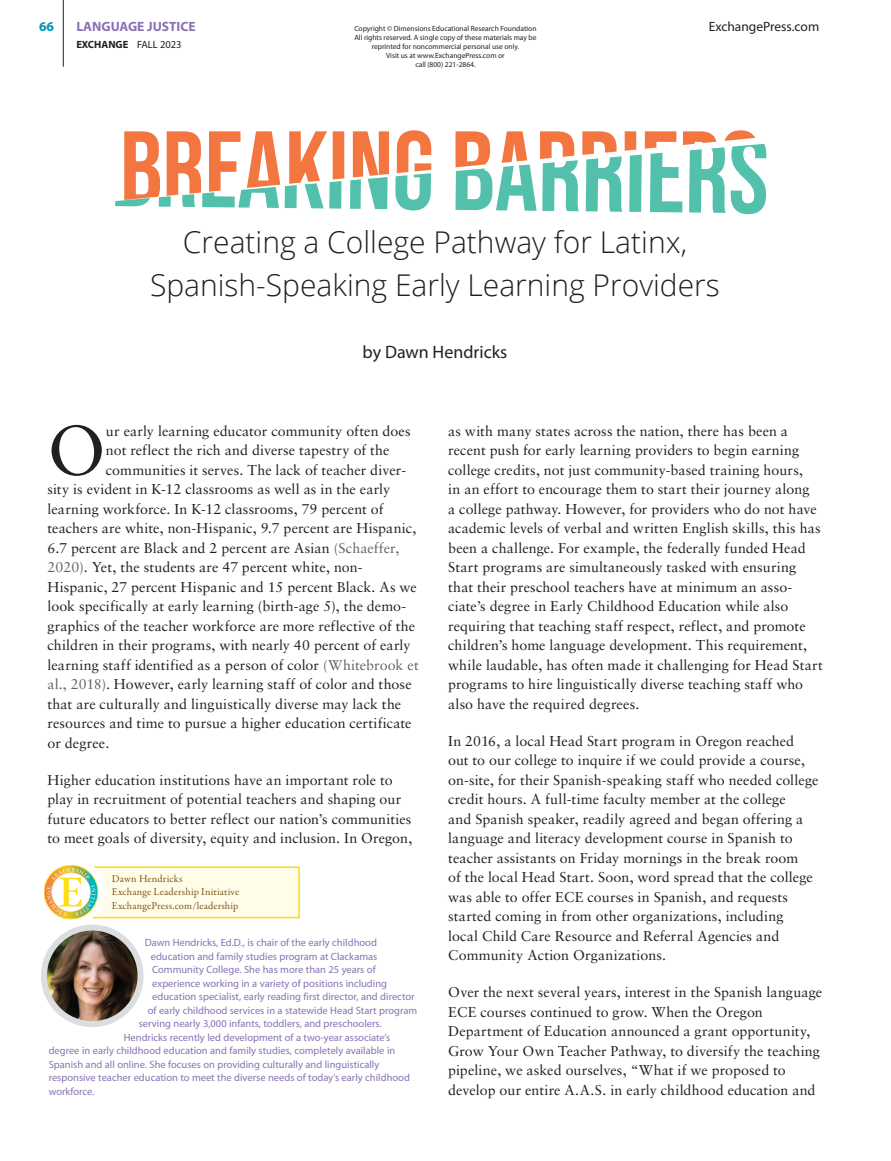
<style>
.page{position:relative;width:891px;height:1161px;background:#fff}
.page>*{position:absolute;margin:0;border:0;box-sizing:border-box;transform-origin:0 0}
.t1{font:70.05px "Sabon LT Pro";color:#231f20}
.t2{font:300 30px/43.5px "Open Sans";color:#231f20;text-align:center}
.t3{font:18px "Myriad Pro";color:#231f20}
.t4{font:14.25px/19.5px "Sabon LT Pro";letter-spacing:.005em;color:#231f20}
.t5{font:13.5px "Myriad Pro";color:#231f20}
.t6{font:700 13.5px "Myriad Pro";color:#8972b3}
.t7{font:700 13.5px "Myriad Pro";color:#0093b4}
.t8{font:10.5px "Myriad Pro";color:#8972b3}
.t9{font:10.5px/13.5px "Garamond Premr Pro";letter-spacing:.015em;color:#7e5521}
.t10{font:700 10.5px "Myriad Pro";color:#231f20}
.t11{font:7.5px/9px "Myriad Pro";color:#231f20;text-align:center}
.s1{font-weight:400}
.s2{color:#636366}
</style>
<div class="page">
<img style="left:44px;top:928px;width:97px;height:96px;border-radius:48px">
<div style="left:41px;top:925px;width:103px;height:102px;border:6px solid #dcdddf;border-radius:50%"></div>
<svg style="left:395px;top:130px;width:36px;height:81px"></svg>
<svg style="left:350px;top:131px;width:39px;height:78px"></svg>
<svg style="left:115px;top:131px;width:229px;height:78px"></svg>
<svg style="left:455px;top:130px;width:311px;height:84px"></svg>
<div style="left:70px;top:867px;width:230px;height:51px;background:#fffde7;border:2px solid #ffdc01"></div>
<div style="left:37px;top:858px;width:68px;height:68px;background:#fff;border-radius:50%"></div>
<svg style="left:44px;top:865px;width:54px;height:55px"></svg>
<hr style="left:63px;top:0;width:1px;height:67px;background:#231f20">
<p class="t7" style="left:39px;top:18px;width:16px">66</p>
<p class="t6" style="left:76px;top:18px;width:121px">LANGUAGE JUSTICE</p>
<p class="t5" style="left:709px;top:18px;width:112px">ExchangePress.com</p>
<p class="t10" style="left:76px;top:37px;width:107px">EXCHANGE <span class="s1">FALL 2023</span></p>
<p class="t11" style="left:354px;top:24px;width:184px">Copyright © Dimensions Educational Research Foundation All rights reserved. A single copy of these materials may be reprinted for noncommercial personal use only.<br>Visit us at www.ExchangePress.com or<br>call (800) 221-2864.</p>
<h2 class="t2" style="left:150px;top:219px;width:571px">Creating a College Pathway for Latinx,<br>Spanish-Speaking Early Learning Providers</h2>
<p class="t3" style="left:363px;top:341px;width:146px">by Dawn Hendricks</p>
<h1 class="t1" style="left:47px;top:406px;width:60px">O</h1>
<p class="t4" style="left:106px;top:421px;width:306px">ur early learning educator community often does</p>
<p class="t4" style="left:106px;top:440px;width:285px">not reflect the rich and diverse tapestry of the</p>
<p class="t4" style="left:106px;top:460px;width:302px">communities it serves. The lack of teacher diver-</p>
<p class="t4" style="left:47px;top:479px;width:344px">sity is evident in K-12 classrooms as well as in the early</p>
<p class="t4" style="left:47px;top:499px;width:337px">learning workforce. In K-12 classrooms, 79 percent of</p>
<p class="t4" style="left:47px;top:518px;width:371px">teachers are white, non-Hispanic, 9.7 percent are Hispanic,</p>
<p class="t4" style="left:47px;top:538px;width:353px">6.7 percent are Black and 2 percent are Asian <span class="s2">(Schaeffer,</span></p>
<p class="t4" style="left:47px;top:557px;width:317px"><span class="s2">2020)</span>. Yet, the students are 47 percent white, non-</p>
<p class="t4" style="left:47px;top:577px;width:371px">Hispanic, 27 percent Hispanic and 15 percent Black. As we</p>
<p class="t4" style="left:47px;top:596px;width:360px">look specifically at early learning (birth-age 5), the demo-</p>
<p class="t4" style="left:47px;top:616px;width:369px">graphics of the teacher workforce are more reflective of the</p>
<p class="t4" style="left:47px;top:635px;width:365px">children in their programs, with nearly 40 percent of early</p>
<p class="t4" style="left:47px;top:655px;width:373px">learning staff identified as a person of color <span class="s2">(Whitebrook et</span></p>
<p class="t4" style="left:47px;top:674px;width:366px"><span class="s2">al., 2018)</span>. However, early learning staff of color and those</p>
<p class="t4" style="left:47px;top:694px;width:355px">that are culturally and linguistically diverse may lack the</p>
<p class="t4" style="left:47px;top:713px;width:366px">resources and time to pursue a higher education certificate</p>
<p class="t4" style="left:47px;top:733px;width:63px">or degree.</p>
<p class="t4" style="left:47px;top:770px;width:366px">Higher education institutions have an important role to play in recruitment of potential teachers and shaping our future educators to better reflect our nation’s communities to meet goals of diversity, equity and inclusion. In Oregon,</p>
<p class="t9" style="left:112px;top:872px;width:129px">Dawn Hendricks<br>Exchange Leadership Initiative<br>ExchangePress.com/leadership</p>
<p class="t8" style="left:145px;top:936px;width:234px">Dawn Hendricks, Ed.D., is chair of the early childhood</p>
<p class="t8" style="left:151px;top:950px;width:228px">education and family studies program at Clackamas</p>
<p class="t8" style="left:152px;top:963px;width:225px">Community College. She has more than 25 years of</p>
<p class="t8" style="left:152px;top:977px;width:236px">experience working in a variety of positions including</p>
<p class="t8" style="left:152px;top:990px;width:264px">education specialist, early reading first director, and director</p>
<p class="t8" style="left:148px;top:1004px;width:271px">of early childhood services in a statewide Head Start program</p>
<p class="t8" style="left:139px;top:1017px;width:245px">serving nearly 3,000 infants, toddlers, and preschoolers.</p>
<p class="t8" style="left:124px;top:1031px;width:268px">Hendricks recently led development of a two-year associate’s</p>
<p class="t8" style="left:49px;top:1044px;width:348px">degree in early childhood education and family studies, completely available in</p>
<p class="t8" style="left:49px;top:1058px;width:332px">Spanish and all online. She focuses on providing culturally and linguistically</p>
<p class="t8" style="left:49px;top:1071px;width:363px">responsive teacher education to meet the diverse needs of today’s early childhood</p>
<p class="t8" style="left:49px;top:1085px;width:47px">workforce.</p>
<p class="t4" style="left:448px;top:421px;width:376px">as with many states across the nation, there has been a recent push for early learning providers to begin earning college credits, not just community-based training hours,<br>in an effort to encourage them to start their journey along<br>a college pathway. However, for providers who do not have academic levels of verbal and written English skills, this has been a challenge. For example, the federally funded Head Start programs are simultaneously tasked with ensuring that their preschool teachers have at minimum an asso&shy;ciate’s degree in Early Childhood Education while also requiring that teaching staff respect, reflect, and promote children’s home language development. This requirement, while laudable, has often made it challenging for Head Start programs to hire linguistically diverse teaching staff who also have the required degrees.</p>
<p class="t4" style="left:448px;top:731px;width:372px">In 2016, a local Head Start program in Oregon reached<br>out to our college to inquire if we could provide a course, on-site, for their Spanish-speaking staff who needed college credit hours. A full-time faculty member at the college<br>and Spanish speaker, readily agreed and began offering a language and literacy development course in Spanish to teacher assistants on Friday mornings in the break room<br>of the local Head Start. Soon, word spread that the college was able to offer ECE courses in Spanish, and requests started coming in from other organizations, including<br>local Child Care Resource and Referral Agencies and Community Action Organizations.</p>
<p class="t4" style="left:448px;top:982px;width:376px">Over the next several years, interest in the Spanish language ECE courses continued to grow. When the Oregon Department of Education announced a grant opportunity, Grow Your Own Teacher Pathway, to diversify the teaching pipeline, we asked ourselves, “What if we proposed to develop our entire A.A.S. in early childhood education and</p>
</div>
